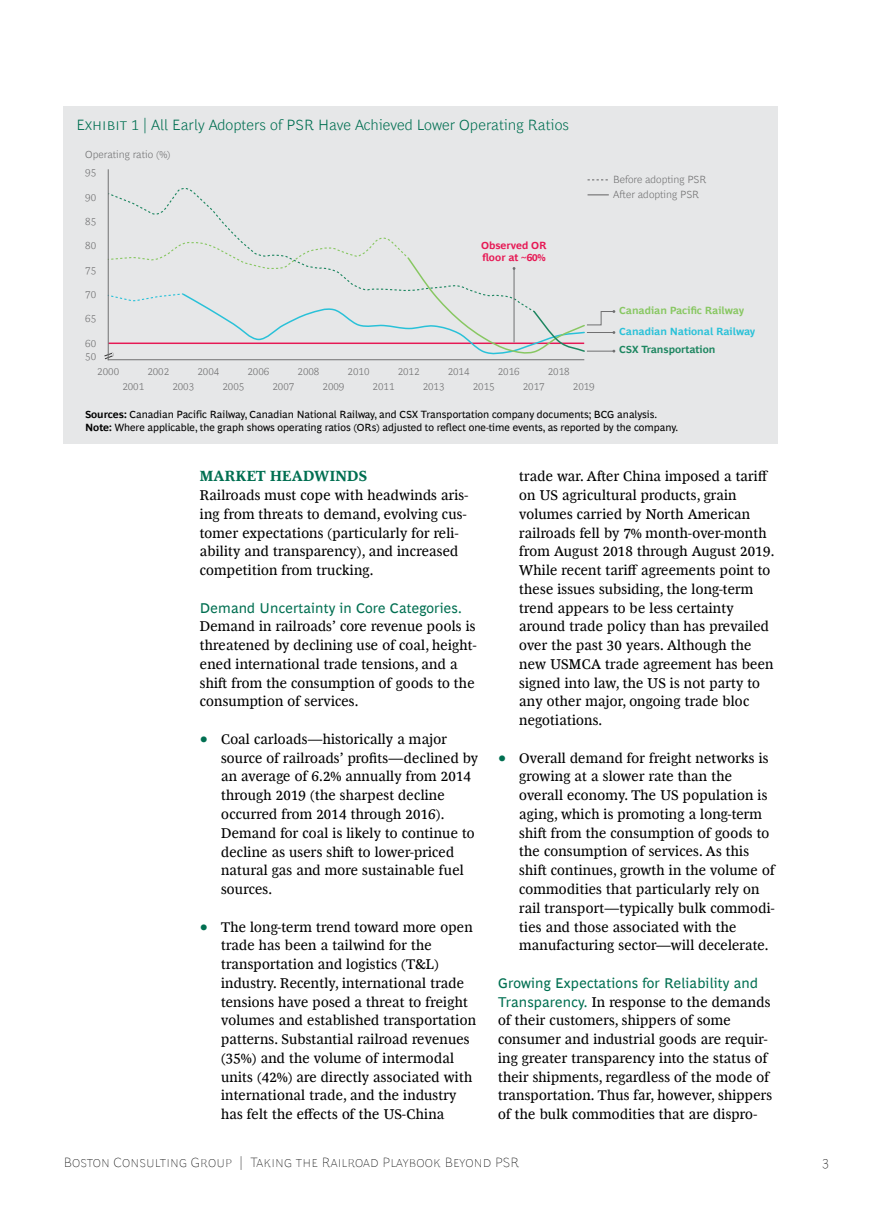
<style>
.page{position:relative;width:893px;height:1212px;background:#fff}
.page>*{position:absolute;margin:0;border:0;box-sizing:border-box;transform-origin:0 0}
.t1{font:300 15px "Henderson BCG Sans";letter-spacing:.005em;color:#006f51}
.t2{font:700 15px "Henderson BCG Serif";letter-spacing:.015em;color:#006f51}
.t3{font:14.25px/18.8px "Henderson BCG Serif";letter-spacing:.015em;color:#000}
.t4{font:14.25px "Henderson BCG Sans";letter-spacing:.015em;color:#006f51}
.t5{font:100 13.5px "Henderson BCG Sans";letter-spacing:.01em;color:#000}
.t6{font:10.5px/12.8px "Henderson BCG Sans";color:#000}
.t7{font:300 10.5px "Henderson BCG Sans";color:#707071}
.t8{font:700 10.5px "Henderson BCG Sans";color:#29c1d8}
.t9{font:700 10.5px "Henderson BCG Sans";color:#88c762}
.t10{font:700 10.5px/12px "Henderson BCG Sans";color:#e61955}
.t11{font:700 10.5px "Henderson BCG Sans";color:#1d8660}
.s1{font-weight:700}
.s2{font-size:18px;color:#006f51}
.s3{font-family:"Henderson BCG Sans";color:#006f51}
</style>
<div class="page">
<div style="left:64px;top:106px;width:714px;height:338px;background:#e6e7e8"></div>
<hr style="left:108px;top:359px;width:476px;height:1px;background:#707071">
<svg style="left:588px;top:179px;width:20px;height:1px"></svg>
<svg style="left:588px;top:194px;width:21px;height:1px"></svg>
<svg style="left:104px;top:232px;width:511px;height:127px"></svg>
<hr style="left:108px;top:170px;width:1px;height:190px;background:#707071">
<p class="t1" style="left:77px;top:114px;width:494px">Exhibit 1 | All Early Adopters of PSR Have Achieved Lower Operating Ratios</p>
<p class="t7" style="left:85px;top:147px;width:87px">Operating ratio (%)</p>
<p class="t7" style="left:85px;top:165px;width:12px">95</p>
<p class="t7" style="left:85px;top:189px;width:12px">90</p>
<p class="t7" style="left:85px;top:214px;width:12px">85</p>
<p class="t7" style="left:85px;top:238px;width:12px">80</p>
<p class="t7" style="left:85px;top:262px;width:12px">75</p>
<p class="t7" style="left:85px;top:287px;width:12px">70</p>
<p class="t7" style="left:85px;top:311px;width:12px">65</p>
<p class="t7" style="left:85px;top:335px;width:12px">60</p>
<p class="t7" style="left:85px;top:348px;width:12px">50</p>
<p class="t10" style="left:481px;top:239px;width:67px">Observed OR floor at ~60%</p>
<p class="t7" style="left:298px;top:364px;width:23px">2008</p>
<p class="t7" style="left:398px;top:364px;width:23px">2012</p>
<p class="t7" style="left:498px;top:364px;width:23px">2016</p>
<p class="t7" style="left:97px;top:364px;width:23px">2000</p>
<p class="t7" style="left:147px;top:364px;width:23px">2002</p>
<p class="t7" style="left:197px;top:364px;width:23px">2004</p>
<p class="t7" style="left:247px;top:364px;width:23px">2006</p>
<p class="t7" style="left:448px;top:364px;width:23px">2014</p>
<p class="t7" style="left:373px;top:379px;width:23px">2011</p>
<p class="t7" style="left:548px;top:364px;width:23px">2018</p>
<p class="t7" style="left:348px;top:364px;width:23px">2010</p>
<p class="t7" style="left:172px;top:379px;width:23px">2003</p>
<p class="t7" style="left:423px;top:379px;width:23px">2013</p>
<p class="t7" style="left:573px;top:379px;width:23px">2019</p>
<p class="t7" style="left:473px;top:379px;width:23px">2015</p>
<p class="t7" style="left:523px;top:379px;width:23px">2017</p>
<p class="t7" style="left:122px;top:379px;width:23px">2001</p>
<p class="t7" style="left:222px;top:379px;width:23px">2005</p>
<p class="t7" style="left:272px;top:379px;width:23px">2007</p>
<p class="t7" style="left:323px;top:379px;width:23px">2009</p>
<p class="t7" style="left:613px;top:171px;width:95px">Before adopting PSR</p>
<p class="t7" style="left:613px;top:186px;width:88px">After adopting PSR</p>
<p class="t9" style="left:619px;top:303px;width:127px">Canadian Pacific Railway</p>
<p class="t8" style="left:619px;top:324px;width:138px">Canadian National Railway</p>
<p class="t11" style="left:619px;top:342px;width:98px">CSX Transportation</p>
<p class="t6" style="left:85px;top:407px;width:595px"><span class="s1">Sources:</span> Canadian Pacific Railway, Canadian National Railway, and CSX Transportation company documents; BCG analysis.<br><span class="s1">Note:</span> Where applicable, the graph shows operating ratios (ORs) adjusted to reflect one-time events, as reported by the company.</p>
<p class="t2" style="left:200px;top:465px;width:169px">MARKET HEADWINDS</p>
<p class="t3" style="left:200px;top:485px;width:270px">Railroads must cope with headwinds aris&shy;ing from threats to demand, evolving cus&shy;tomer expectations (particularly for reli&shy;ability and transparency), and increased competition from trucking.</p>
<p class="t4" style="left:200px;top:597px;width:263px">Demand Uncertainty in Core Categories.</p>
<p class="t3" style="left:200px;top:616px;width:278px">Demand in railroads’ core revenue pools is threatened by declining use of coal, height&shy;ened international trade tensions, and a shift from the consumption of goods to the consumption of services.</p>
<p class="t3" style="left:221px;top:728px;width:259px;text-indent:-21px"><span class="s2">•</span> Coal carloads—historically a major source of railroads’ profits—declined by an average of 6.2% annually from 2014 through 2019 (the sharpest decline occurred from 2014 through 2016).<br>Demand for coal is likely to continue to decline as users shift to lower-priced natural gas and more sustainable fuel sources.</p>
<p class="t3" style="left:221px;top:916px;width:256px;text-indent:-21px"><span class="s2">•</span> The long-term trend toward more open trade has been a tailwind for the transportation and logistics (T&amp;L) industry. Recently, international trade tensions have posed a threat to freight volumes and established transportation patterns. Substantial railroad revenues (35%) and the volume of intermodal units (42%) are directly associated with international trade, and the industry has felt the effects of the US-China</p>
<p class="t3" style="left:519px;top:466px;width:257px">trade war. After China imposed a tariff on US agricultural products, grain volumes carried by North American railroads fell by 7% month-over-month from August 2018 through August 2019.<br>While recent tariff agreements point to these issues subsiding, the long-term trend appears to be less certainty around trade policy than has prevailed over the past 30 years. Although the new USMCA trade agreement has been signed into law, the US is not party to any other major, ongoing trade bloc negotiations.</p>
<p class="t3" style="left:519px;top:747px;width:257px;text-indent:-21px"><span class="s2">•</span> Overall demand for freight networks is growing at a slower rate than the overall economy. The US population is aging, which is promoting a long-term shift from the consumption of goods to the consumption of services. As this shift continues, growth in the volume of commodities that particularly rely on rail transport—typically bulk commodi&shy;ties and those associated with the manufacturing sector—will decelerate.</p>
<p class="t4" style="left:498px;top:972px;width:261px">Growing Expectations for Reliability and</p>
<p class="t3" style="left:498px;top:991px;width:276px"><span class="s3">Transparency.</span> In response to the demands of their customers, shippers of some consumer and industrial goods are requir&shy;ing greater transparency into the status of their shipments, regardless of the mode of transportation. Thus far, however, shippers of the bulk commodities that are dispro-</p>
<p class="t5" style="left:64px;top:1152px;width:457px">Boston Consulting Group | Taking the Railroad Playbook Beyond PSR</p>
<p class="t5" style="left:822px;top:1152px;width:9px">3</p>
</div>
